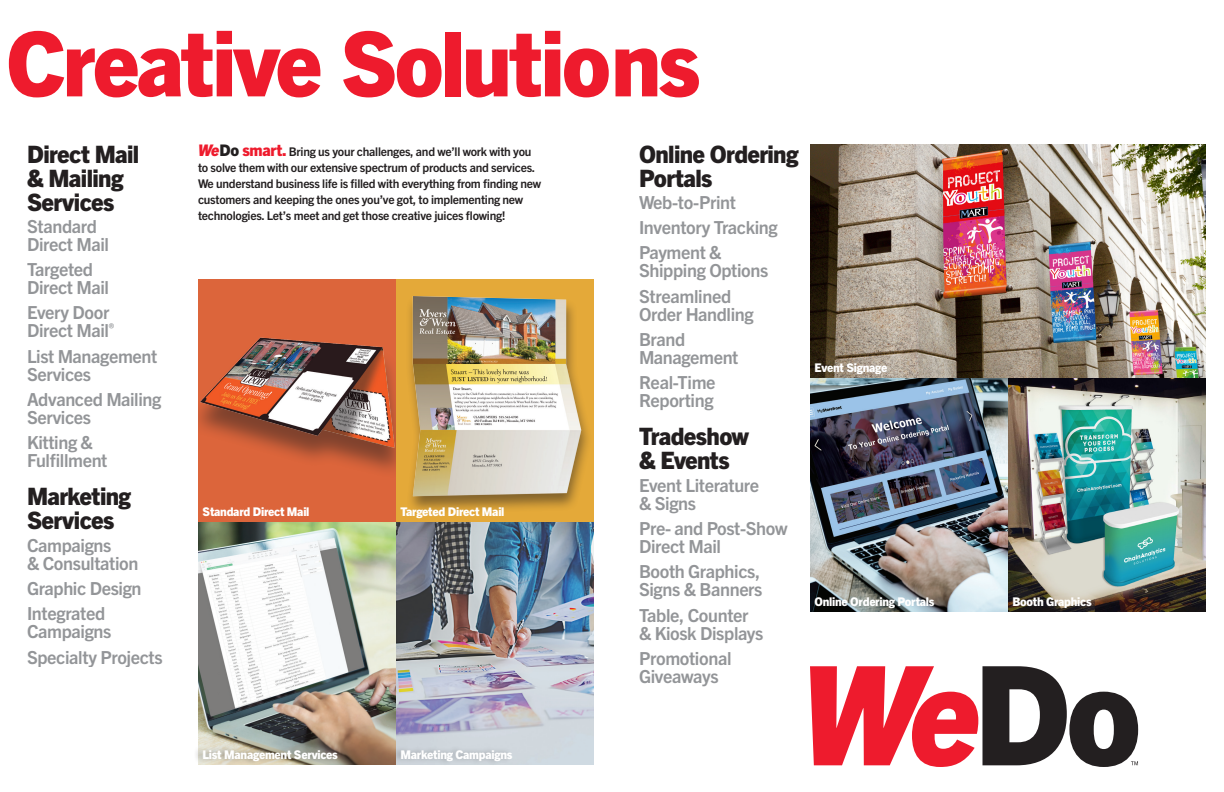
<style>
.page{position:relative;width:1224px;height:792px;background:#fff}
.page>*{position:absolute;margin:0;border:0;box-sizing:border-box;transform-origin:0 0}
.SubHead{font:800 89.8px "Trade Gothic Next LT Pro";letter-spacing:-.03em;color:#ee1b2d}
.t1{font:800 24px/24px "Trade Gothic Next LT Pro";letter-spacing:-.025em;color:#231f20}
.t2{font:700 18px/18px "Trade Gothic Next LT Pro";letter-spacing:-.02em;color:#939598}
.Body_Copy{font:700 12px/16px "Trade Gothic Next LT Pro";letter-spacing:-.02em;color:#231f20}
.t3{font:800 12px "Trade Gothic Next LT Pro";letter-spacing:-.02em;color:#fff}
.s1{font-weight:800;font-style:italic;font-size:16px;color:#ee1b2d}
.s2{font-weight:800;font-size:16px}
.s3{font-weight:800;font-size:16px;color:#ee1b2d}
</style>
<div class="page">
<svg style="left:810px;top:666px;width:328px;height:101px"></svg>
<img style="left:810px;top:144px;width:396px;height:234px">
<img style="left:1008px;top:378px;width:198px;height:234px">
<div style="left:396px;top:279px;width:198px;height:243px;background:#e4a939"></div>
<img style="left:409px;top:296px;width:178px;height:214px">
<img style="left:198px;top:522px;width:198px;height:243px">
<div style="left:198px;top:279px;width:198px;height:243px;background:#dc653b"></div>
<img style="left:198px;top:337px;width:198px;height:134px">
<img style="left:396px;top:522px;width:198px;height:243px">
<div style="left:193px;top:744px;width:145px;height:22px;background:#231f20;opacity:.35"></div>
<div style="left:391px;top:744px;width:122px;height:22px;background:#231f20;opacity:.25"></div>
<img style="left:810px;top:378px;width:198px;height:234px">
<p class="SubHead" style="left:6px;top:1px;width:696px">Creative Solutions</p>
<h2 class="t1" style="left:27px;top:140px;width:114px">Direct Mail &amp; Mailing<br>Services</h2>
<p class="t2" style="left:27px;top:216px;width:84px">Standard<br>Direct Mail</p>
<p class="t2" style="left:27px;top:259px;width:84px">Targeted<br>Direct Mail</p>
<p class="t2" style="left:27px;top:303px;width:89px">Every Door<br>Direct Mail<sup>®</sup></p>
<p class="t2" style="left:27px;top:346px;width:132px">List Management<br>Services</p>
<p class="t2" style="left:27px;top:389px;width:136px">Advanced Mailing<br>Services</p>
<p class="t2" style="left:27px;top:432px;width:82px">Kitting &amp;<br>Fulfillment</p>
<h2 class="t1" style="left:27px;top:483px;width:106px">Marketing<br>Services</h2>
<p class="t2" style="left:27px;top:535px;width:113px">Campaigns<br>&amp; Consultation</p>
<p class="t2" style="left:27px;top:575px;width:116px;line-height:25.2px">Graphic Design<br>Integrated</p>
<p class="t2" style="left:27px;top:618px;width:137px;line-height:25.2px">Campaigns<br>Specialty Projects</p>
<p class="Body_Copy" style="left:198px;top:143px;width:345px"><span class="s1">We</span><span class="s2">Do</span> <span class="s3">smart.</span> Bring us your challenges, and we’ll work with you to solve them with our extensive spectrum of products and services.<br>We understand business life is filled with everything from finding new customers and keeping the ones you’ve got, to implementing new technologies. Let’s meet and get those creative juices flowing!</p>
<p class="t3" style="left:202px;top:503px;width:109px">Standard Direct Mail</p>
<p class="t3" style="left:400px;top:503px;width:106px">Targeted Direct Mail</p>
<h2 class="t1" style="left:639px;top:140px;width:161px">Online Ordering<br>Portals</h2>
<p class="t2" style="left:639px;top:189px;width:140px;line-height:25.2px">Web-to-Print<br>Inventory Tracking<br>Payment &amp;</p>
<p class="t2" style="left:639px;top:257px;width:131px;line-height:25.2px">Shipping Options<br>Streamlined</p>
<p class="t2" style="left:639px;top:300px;width:116px;line-height:25.2px">Order Handling<br>Brand</p>
<p class="t2" style="left:639px;top:343px;width:101px;line-height:25.2px">Management<br>Real-Time</p>
<p class="t2" style="left:639px;top:390px;width:76px">Reporting</p>
<h2 class="t1" style="left:639px;top:423px;width:111px">Tradeshow &amp; Events</h2>
<p class="t2" style="left:639px;top:475px;width:122px">Event Literature &amp; Signs</p>
<p class="t2" style="left:639px;top:518px;width:150px">Pre- and Post-Show<br>Direct Mail</p>
<p class="t2" style="left:639px;top:562px;width:125px">Booth Graphics,<br>Signs &amp; Banners</p>
<p class="t2" style="left:639px;top:605px;width:126px">Table, Counter &amp; Kiosk Displays</p>
<p class="t2" style="left:639px;top:648px;width:94px">Promotional<br>Giveaways</p>
<p class="t3" style="left:814px;top:359px;width:74px">Event Signage</p>
<p class="t3" style="left:814px;top:593px;width:122px">Online Ordering Portals</p>
<p class="t3" style="left:202px;top:746px;width:137px">List Management Services</p>
<p class="t3" style="left:400px;top:746px;width:114px">Marketing Campaigns</p>
<p class="t3" style="left:1012px;top:593px;width:81px">Booth Graphics</p>
</div>
